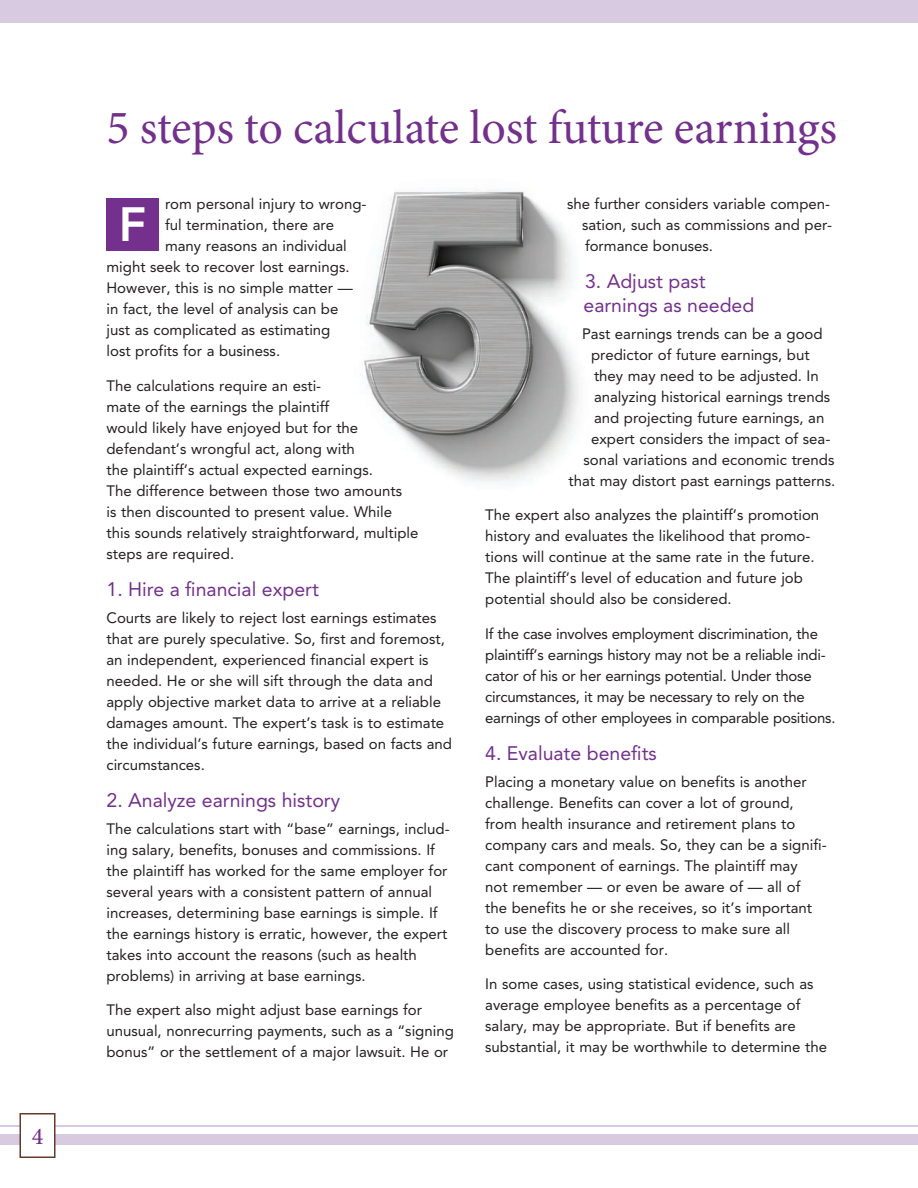
<style>
.page{position:relative;width:918px;height:1188px;background:#fff}
.page>*{position:absolute;margin:0;border:0;box-sizing:border-box;transform-origin:0 0}
.t1{font:48px "Minion Pro";letter-spacing:-.005em;color:#73308c}
.t2{font:800 48px "Avenir";color:#fff}
.t3{font:500 24px "Minion Pro";color:#73308c}
.t4{font:19.5px/23.4px "Avenir LT Std";color:#73308c}
.t5{font:15px/21px "Avenir LT Std";color:#231f20}
.t6{font:15px/21px "Avenir LT Std";letter-spacing:-.02em;color:#231f20}
</style>
<div class="page">
<div style="left:0;top:1134px;width:918px;height:10px;background:#d7cae1"></div>
<div style="left:0;top:0;width:918px;height:22px;background:#d7cae1"></div>
<hr style="left:0;top:1125px;width:918px;height:1px;background:#d7cae1">
<div style="left:20px;top:1114px;width:35px;height:43px;background:#fff"></div>
<div style="left:20px;top:1113px;width:36px;height:45px;border:2px solid #643a2b"></div>
<div style="left:106px;top:198px;width:53px;height:52px;background:#73308c"></div>
<img style="left:363px;top:189px;width:184px;height:293px">
<h2 class="t3" style="left:32px;top:1120px;width:13px">4</h2>
<h1 class="t1" style="left:106px;top:95px;width:732px">5 steps to calculate lost future earnings</h1>
<p class="t5" style="left:165px;top:194px;width:203px">rom personal injury to wrong-</p>
<p class="t5" style="left:165px;top:215px;width:171px">ful termination, there are</p>
<p class="t5" style="left:165px;top:236px;width:183px">many reasons an individual</p>
<p class="t5" style="left:106px;top:257px;width:245px">might seek to recover lost earnings.</p>
<p class="t5" style="left:106px;top:278px;width:248px">However, this is no simple matter —</p>
<p class="t5" style="left:106px;top:299px;width:233px">in fact, the level of analysis can be</p>
<p class="t5" style="left:106px;top:320px;width:225px">just as complicated as estimating</p>
<p class="t5" style="left:106px;top:341px;width:175px">lost profits for a business.</p>
<p class="t5" style="left:106px;top:375px;width:314px">The calculations require an esti-<br>mate of the earnings the plaintiff<br>would likely have enjoyed but for the defendant’s wrongful act, along with<br>the plaintiff’s actual expected earnings.<br>The difference between those two amounts<br>is then discounted to present value. While this sounds relatively straightforward, multiple steps are required.</p>
<h3 class="t4" style="left:106px;top:577px;width:214px">1. Hire a financial expert</h3>
<p class="t5" style="left:106px;top:607px;width:347px">Courts are likely to reject lost earnings estimates that are purely speculative. So, first and foremost, an independent, experienced financial expert is needed. He or she will sift through the data and apply objective market data to arrive at a reliable damages amount. The expert’s task is to estimate the individual’s future earnings, based on facts and circumstances.</p>
<h3 class="t4" style="left:106px;top:788px;width:235px">2. Analyze earnings history</h3>
<p class="t5" style="left:106px;top:818px;width:345px">The calculations start with “base” earnings, includ&shy;ing salary, benefits, bonuses and commissions. If the plaintiff has worked for the same employer for several years with a consistent pattern of annual increases, determining base earnings is simple. If the earnings history is erratic, however, the expert takes into account the reasons (such as health problems) in arriving at base earnings.</p>
<p class="t5" style="left:106px;top:1000px;width:349px">The expert also might adjust base earnings for unusual, nonrecurring payments, such as a “signing bonus” or the settlement of a major lawsuit. He or</p>
<h1 class="t2" style="left:119px;top:187px;width:29px">F</h1>
<p class="t5" style="left:582px;top:194px;width:252px;text-indent:-15px">she further considers variable compen&shy;sation, such as commissions and per&shy;formance bonuses.</p>
<h3 class="t4" style="left:583px;top:270px;width:172px">3. Adjust past earnings as needed</h3>
<p class="t5" style="left:582px;top:323px;width:242px">Past earnings trends can be a good</p>
<p class="t5" style="left:591px;top:344px;width:220px">predictor of future earnings, but</p>
<p class="t5" style="left:594px;top:365px;width:226px">they may need to be adjusted. In</p>
<p class="t5" style="left:594px;top:386px;width:238px">analyzing historical earnings trends</p>
<p class="t5" style="left:594px;top:407px;width:232px">and projecting future earnings, an</p>
<p class="t5" style="left:591px;top:428px;width:241px">expert considers the impact of sea-</p>
<p class="t5" style="left:584px;top:449px;width:253px">sonal variations and economic trends</p>
<p class="t5" style="left:568px;top:470px;width:268px">that may distort past earnings patterns.</p>
<p class="t5" style="left:485px;top:505px;width:336px">The expert also analyzes the plaintiff’s promotion history and evaluates the likelihood that promo&shy;tions will continue at the same rate in the future.<br>The plaintiff’s level of education and future job potential should also be considered.</p>
<p class="t6" style="left:485px;top:623px;width:352px">If the case involves employment discrimination, the plaintiff’s earnings history may not be a reliable indi&shy;cator of his or her earnings potential. Under those circumstances, it may be necessary to rely on the earnings of other employees in comparable positions.</p>
<h3 class="t4" style="left:485px;top:741px;width:173px">4. Evaluate benefits</h3>
<p class="t5" style="left:485px;top:771px;width:343px">Placing a monetary value on benefits is another challenge. Benefits can cover a lot of ground, from health insurance and retirement plans to company cars and meals. So, they can be a signifi&shy;cant component of earnings. The plaintiff may<br>not remember — or even be aware of — all of<br>the benefits he or she receives, so it’s important to use the discovery process to make sure all benefits are accounted for.</p>
<p class="t5" style="left:485px;top:973px;width:343px">In some cases, using statistical evidence, such as average employee benefits as a percentage of salary, may be appropriate. But if benefits are substantial, it may be worthwhile to determine the</p>
</div>
